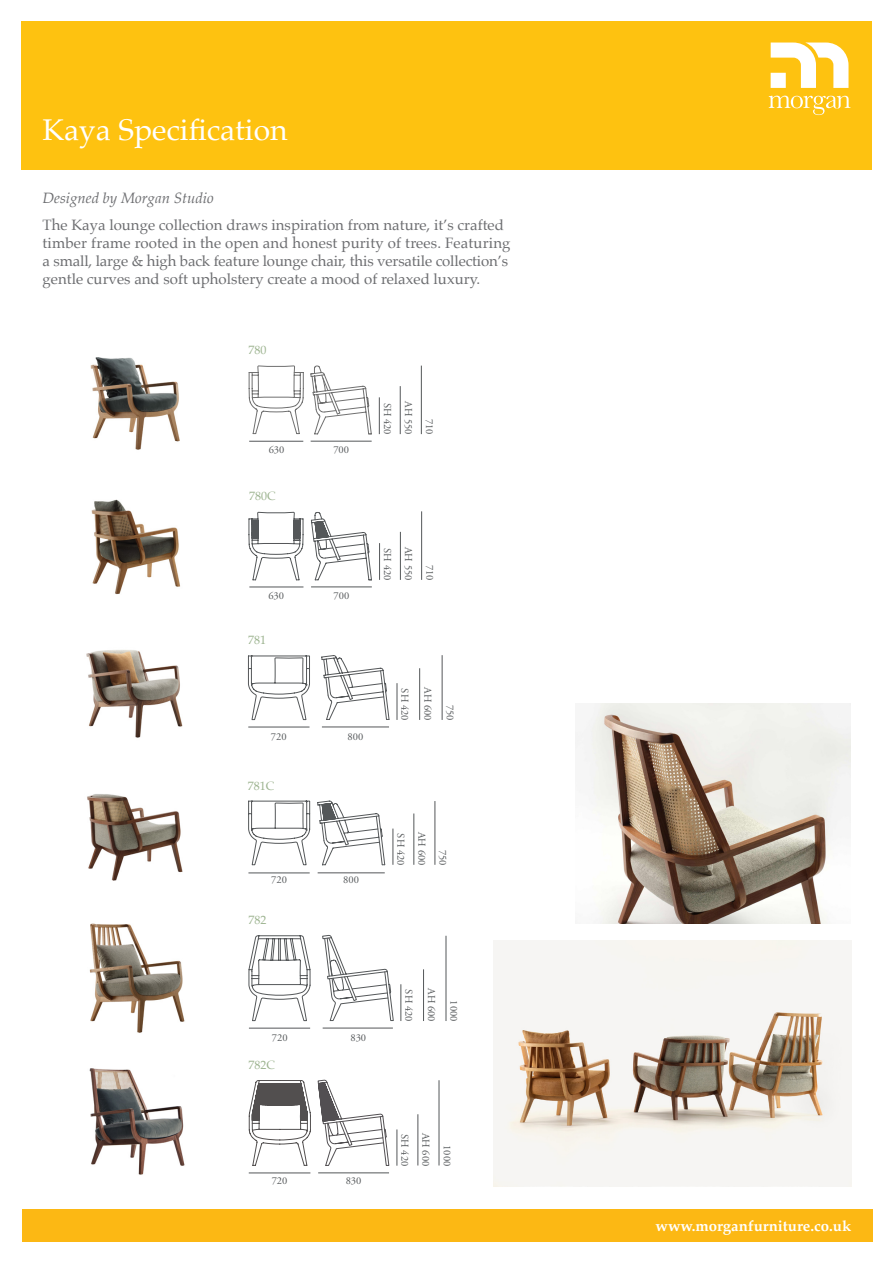
<style>
.page{position:relative;width:893px;height:1263px;background:#fff}
.page>*{position:absolute;margin:0;border:0;box-sizing:border-box;transform-origin:0 0}
.t1{font:30px "Palatino";color:#fff}
.t2{font:15px/18px "Palatino";color:#6c6d70}
.t3{font:700 15px "Palatino";color:#fff}
.t4{font:italic 15px "Palatino";color:#6c6d70}
.t5{font:12px "Palatino";color:#9cb38f}
.t6{font:10.5px "Adobe Garamond Pro";color:#545759}
</style>
<div class="page">
<div style="left:21px;top:21px;width:851px;height:149px;background:#fec210"></div>
<svg style="left:769px;top:96px;width:81px;height:19px"></svg>
<svg style="left:771px;top:43px;width:77px;height:45px"></svg>
<div style="left:771px;top:73px;width:15px;height:15px;background:#fff"></div>
<div style="left:22px;top:1209px;width:851px;height:33px;background:#fcb814"></div>
<img style="left:86px;top:650px;width:97px;height:88px">
<img style="left:90px;top:357px;width:90px;height:93px">
<img style="left:89px;top:923px;width:96px;height:110px">
<img style="left:89px;top:1068px;width:96px;height:107px">
<img style="left:493px;top:940px;width:358px;height:246px">
<hr style="left:248px;top:727px;width:61px;height:1px;background:#545759">
<hr style="left:322px;top:727px;width:67px;height:1px;background:#545759">
<hr style="left:397px;top:683px;width:1px;height:37px;background:#545759">
<hr style="left:419px;top:668px;width:1px;height:52px;background:#545759">
<hr style="left:442px;top:655px;width:1px;height:65px;background:#545759">
<svg style="left:248px;top:655px;width:141px;height:65px"></svg>
<hr style="left:249px;top:1028px;width:61px;height:1px;background:#545759">
<hr style="left:323px;top:1028px;width:70px;height:1px;background:#545759">
<hr style="left:401px;top:984px;width:1px;height:37px;background:#545759">
<hr style="left:423px;top:969px;width:1px;height:52px;background:#545759">
<hr style="left:446px;top:936px;width:1px;height:85px;background:#545759">
<svg style="left:249px;top:935px;width:145px;height:86px"></svg>
<img style="left:576px;top:703px;width:275px;height:220px">
<svg style="left:249px;top:511px;width:54px;height:69px"></svg>
<svg style="left:311px;top:512px;width:61px;height:69px"></svg>
<hr style="left:249px;top:587px;width:54px;height:1px;background:#545759">
<hr style="left:311px;top:587px;width:61px;height:1px;background:#545759">
<hr style="left:379px;top:543px;width:1px;height:37px;background:#545759">
<hr style="left:400px;top:532px;width:1px;height:48px;background:#545759">
<hr style="left:421px;top:511px;width:1px;height:69px;background:#545759">
<svg style="left:317px;top:801px;width:68px;height:64px"></svg>
<hr style="left:248px;top:873px;width:62px;height:1px;background:#545759">
<hr style="left:318px;top:872px;width:67px;height:1px;background:#545759">
<hr style="left:393px;top:828px;width:1px;height:37px;background:#545759">
<hr style="left:414px;top:813px;width:1px;height:52px;background:#545759">
<hr style="left:435px;top:801px;width:1px;height:64px;background:#545759">
<svg style="left:248px;top:801px;width:62px;height:64px"></svg>
<hr style="left:249px;top:441px;width:54px;height:1px;background:#545759">
<hr style="left:311px;top:441px;width:61px;height:1px;background:#545759">
<hr style="left:379px;top:397px;width:1px;height:37px;background:#545759">
<hr style="left:400px;top:386px;width:1px;height:48px;background:#545759">
<hr style="left:421px;top:366px;width:1px;height:68px;background:#545759">
<svg style="left:249px;top:365px;width:123px;height:70px"></svg>
<svg style="left:318px;top:1080px;width:71px;height:86px"></svg>
<svg style="left:249px;top:1080px;width:62px;height:86px"></svg>
<hr style="left:249px;top:1173px;width:61px;height:1px;background:#545759">
<hr style="left:318px;top:1172px;width:71px;height:1px;background:#545759">
<hr style="left:397px;top:1129px;width:1px;height:37px;background:#545759">
<hr style="left:418px;top:1114px;width:1px;height:51px;background:#545759">
<hr style="left:439px;top:1080px;width:1px;height:85px;background:#545759">
<img style="left:87px;top:794px;width:96px;height:87px">
<img style="left:91px;top:499px;width:89px;height:95px">
<h1 class="t1" style="left:43px;top:105px;width:246px">Kaya Specification</h1>
<p class="t4" style="left:43px;top:186px;width:173px">Designed by Morgan Studio</p>
<p class="t2" style="left:43px;top:216px;width:470px">The Kaya lounge collection draws inspiration from nature, it’s crafted timber frame rooted in the open and honest purity of trees. Featuring a small, large &amp; high back feature lounge chair, this versatile collection’s gentle curves and soft upholstery create a mood of relaxed luxury.</p>
<p class="t5" style="left:249px;top:340px;width:19px">780</p>
<p class="t6" style="left:269px;top:443px;width:17px">630</p>
<p class="t6" style="left:333px;top:443px;width:17px">700</p>
<p class="t5" style="left:249px;top:486px;width:28px">780C</p>
<p class="t6" style="left:268px;top:589px;width:17px">630</p>
<p class="t6" style="left:334px;top:589px;width:17px">700</p>
<p class="t5" style="left:248px;top:629px;width:19px">781</p>
<p class="t6" style="left:271px;top:730px;width:17px">720</p>
<p class="t6" style="left:348px;top:730px;width:17px">800</p>
<p class="t5" style="left:248px;top:775px;width:28px">781C</p>
<p class="t6" style="left:271px;top:874px;width:17px">720</p>
<p class="t6" style="left:343px;top:874px;width:17px">800</p>
<p class="t5" style="left:249px;top:910px;width:19px">782</p>
<p class="t6" style="left:394px;top:403px;width:33px;rotate:90deg">SH 420</p>
<p class="t6" style="left:415px;top:401px;width:35px;rotate:90deg">AH 550</p>
<p class="t6" style="left:436px;top:419px;width:17px;rotate:90deg">710</p>
<p class="t6" style="left:394px;top:548px;width:33px;rotate:90deg">SH 420</p>
<p class="t6" style="left:415px;top:547px;width:35px;rotate:90deg">AH 550</p>
<p class="t6" style="left:436px;top:565px;width:17px;rotate:90deg">710</p>
<p class="t6" style="left:411px;top:688px;width:33px;rotate:90deg">SH 420</p>
<p class="t6" style="left:434px;top:687px;width:35px;rotate:90deg">AH 600</p>
<p class="t6" style="left:456px;top:705px;width:17px;rotate:90deg">750</p>
<p class="t6" style="left:407px;top:833px;width:33px;rotate:90deg">SH 420</p>
<p class="t6" style="left:428px;top:832px;width:35px;rotate:90deg">AH 600</p>
<p class="t6" style="left:449px;top:850px;width:17px;rotate:90deg">750</p>
<p class="t6" style="left:272px;top:1031px;width:17px">720</p>
<p class="t6" style="left:350px;top:1031px;width:17px">830</p>
<p class="t5" style="left:248px;top:1055px;width:28px">782C</p>
<p class="t6" style="left:415px;top:989px;width:33px;rotate:90deg">SH 420</p>
<p class="t6" style="left:438px;top:988px;width:35px;rotate:90deg">AH 600</p>
<p class="t6" style="left:460px;top:1000px;width:22px;rotate:90deg">1000</p>
<p class="t6" style="left:272px;top:1175px;width:17px">720</p>
<p class="t6" style="left:346px;top:1175px;width:17px">830</p>
<p class="t6" style="left:411px;top:1134px;width:33px;rotate:90deg">SH 420</p>
<p class="t6" style="left:432px;top:1133px;width:35px;rotate:90deg">AH 600</p>
<p class="t6" style="left:453px;top:1145px;width:22px;rotate:90deg">1000</p>
<p class="t3" style="left:656px;top:1213px;width:197px">www.morganfurniture.co.uk</p>
</div>
